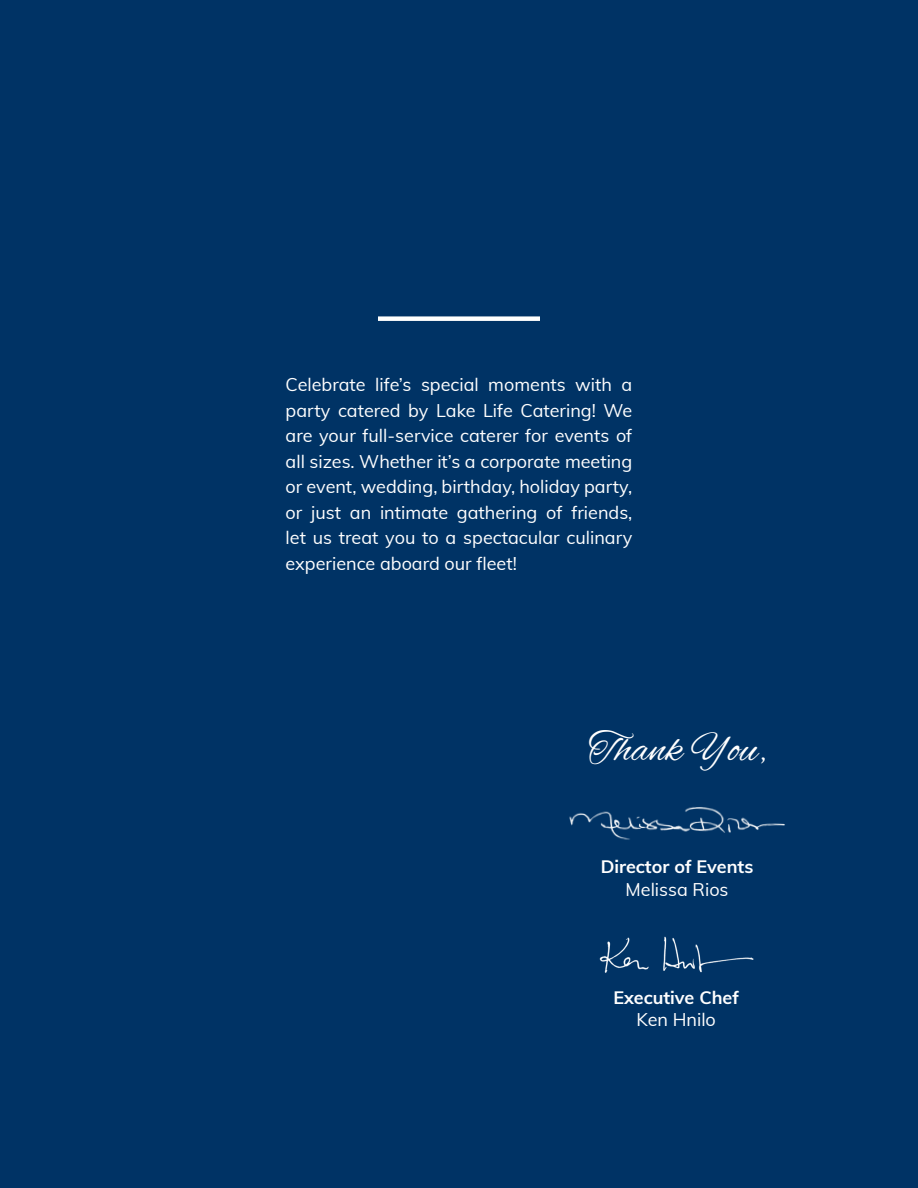
<style>
.page{position:relative;width:918px;height:1188px;background:#003365}
.page>*{position:absolute;margin:0;border:0;box-sizing:border-box;transform-origin:0 0}
.t1{font:42px "Alex Brush";color:#fff}
.t2{font:18px/25.5px "Muli";color:#fff;text-align:justify}
.t3{font:700 18px "Muli";color:#fff}
</style>
<div class="page">
<div style="left:378px;top:316px;width:162px;height:5px;background:#fff"></div>
<img style="left:569px;top:807px;width:216px;height:33px">
<img style="left:599px;top:936px;width:155px;height:37px">
<p class="t2" style="left:286px;top:371px;width:348px">Celebrate life’s special moments with a party catered by Lake Life Catering! We are your full-service caterer for events of all sizes. Whether it’s a corporate meeting or event, wedding, birthday, holiday party, or just an intimate gathering of friends, let us treat you to a spectacular culinary experience aboard our fleet!</p>
<p class="t1" style="left:588px;top:726px;width:179px">Thank You,</p>
<p class="t3" style="left:601px;top:854px;width:154px">Director of Events</p>
<p class="t2" style="left:626px;top:876px;width:104px">Melissa Rios</p>
<p class="t3" style="left:613px;top:984px;width:127px">Executive Chef</p>
<p class="t2" style="left:636px;top:1006px;width:81px">Ken Hnilo</p>
</div>
